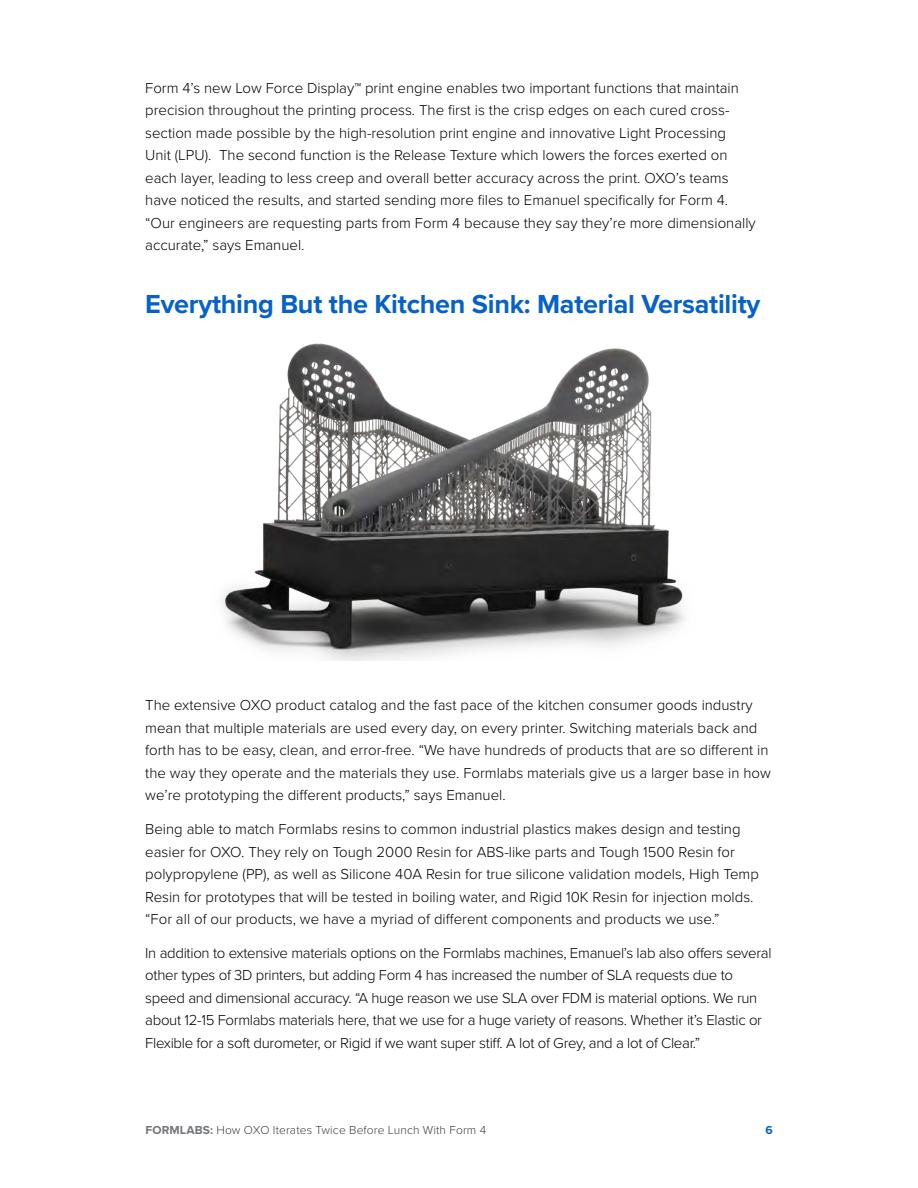
<style>
.page{position:relative;width:918px;height:1188px;background:#fff}
.page>*{position:absolute;margin:0;border:0;box-sizing:border-box;transform-origin:0 0}
.t1{font:700 27px "Proxima Nova";letter-spacing:-.01em;color:#0762c8}
.t2{font:300 15px/22.5px "Proxima Nova";color:#000}
.t3{font:300 15px/22.5px "Proxima Nova";letter-spacing:-.02em;color:#000}
.t4{font:300 12px "Proxima Nova";letter-spacing:.01em;color:#414042}
.t5{font:700 12px "Proxima Nova";color:#0762c8}
.s1{font-weight:700;color:#727579}
</style>
<div class="page">
<img style="left:222px;top:343px;width:463px;height:318px">
<p class="t2" style="left:145px;top:76px;width:612px">Form 4’s new Low Force Display™ print engine enables two important functions that maintain precision throughout the printing process. The first is the crisp edges on each cured cross&shy;section made possible by the high-resolution print engine and innovative Light Processing<br>Unit (LPU). The second function is the Release Texture which lowers the forces exerted on each layer, leading to less creep and overall better accuracy across the print. OXO’s teams have noticed the results, and started sending more files to Emanuel specifically for Form 4. “Our engineers are requesting parts from Form 4 because they say they’re more dimensionally accurate,” says Emanuel.</p>
<h1 class="t1" style="left:145px;top:284px;width:617px">Everything But the Kitchen Sink: Material Versatility</h1>
<p class="t2" style="left:145px;top:693px;width:627px">The extensive OXO product catalog and the fast pace of the kitchen consumer goods industry mean that multiple materials are used every day, on every printer. Switching materials back and forth has to be easy, clean, and error-free. “We have hundreds of products that are so different in the way they operate and the materials they use. Formlabs materials give us a larger base in how we’re prototyping the different products,” says Emanuel.</p>
<p class="t2" style="left:145px;top:817px;width:615px">Being able to match Formlabs resins to common industrial plastics makes design and testing easier for OXO. They rely on Tough 2000 Resin for ABS-like parts and Tough 1500 Resin for polypropylene (PP), as well as Silicone 40A Resin for true silicone validation models, High Temp Resin for prototypes that will be tested in boiling water, and Rigid 10K Resin for injection molds. “For all of our products, we have a myriad of different components and products we use.”</p>
<p class="t3" style="left:145px;top:941px;width:628px">In addition to extensive materials options on the Formlabs machines, Emanuel’s lab also offers several other types of 3D printers, but adding Form 4 has increased the number of SLA requests due to speed and dimensional accuracy. “A huge reason we use SLA over FDM is material options. We run about 12-15 Formlabs materials here, that we use for a huge variety of reasons. Whether it’s Elastic or Flexible for a soft durometer, or Rigid if we want super stiff. A lot of Grey, and a lot of Clear.”</p>
<p class="t4" style="left:146px;top:1122px;width:342px"><span class="s1">FORMLABS:</span> How OXO Iterates Twice Before Lunch With Form 4</p>
<p class="t5" style="left:765px;top:1122px;width:9px">6</p>
</div>
